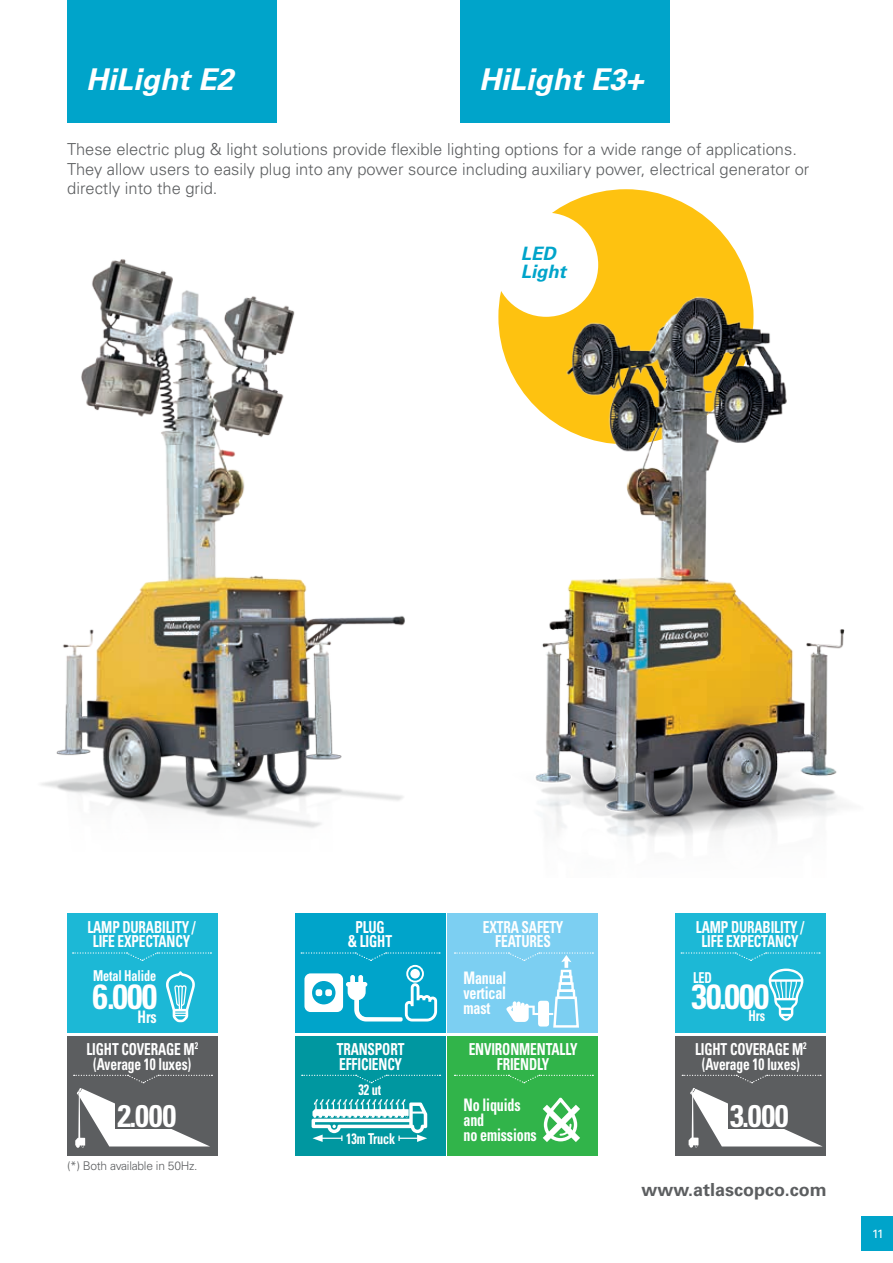
<style>
.page{position:relative;width:893px;height:1263px;background:#fff}
.page>*{position:absolute;margin:0;border:0;box-sizing:border-box;transform-origin:0 0}
.t1{font:700 condensed 34.95px "Univers LT Std";letter-spacing:-.02em;color:#fff}
.t2{font:700 condensed 31.2px "Univers LT Std";letter-spacing:-.01em;color:#fff}
.t3{font:italic 700 30px "Univers LT Std";color:#fff}
.t4{font:italic 700 18.45px/18.5px "Univers LT Std";color:#00a4ca}
.t5{font:700 18px "Univers LT Std";color:#5c5e60}
.t6{font:700 condensed 17.25px/14.9px "Univers LT Std";letter-spacing:-.01em;color:#fff;text-align:justify;scale:.81 1}
.t7{font:300 16.5px/19.5px "Univers LT Std";color:#5c5e60}
.t8{font:700 condensed 16.5px/14.9px "Univers LT Std";letter-spacing:-.01em;color:#fff;text-align:center;scale:.81 1}
.t9{font:700 condensed 15px "Univers LT Std";letter-spacing:-.01em;color:#fff;scale:.81 1}
.t10{font:300 12px "Univers LT Std";letter-spacing:-.02em;color:#5c5e60}
.t11{font:12px "Univers LT Std";color:#fff}
</style>
<div class="page">
<div style="left:498px;top:189px;width:255px;height:255px;background:#fec210;border-radius:50%"></div>
<img style="left:41px;top:259px;width:364px;height:569px">
<img style="left:498px;top:247px;width:348px;height:591px">
<div style="left:494px;top:213px;width:104px;height:104px;background:#fff;border-radius:50%"></div>
<div style="left:861px;top:1217px;width:32px;height:34px;background:#00a4ca"></div>
<div style="left:67px;top:0;width:210px;height:122px;background:#00a4ca"></div>
<div style="left:460px;top:0;width:210px;height:122px;background:#00a4ca"></div>
<div style="left:296px;top:1036px;width:150px;height:120px;background:#0097a0"></div>
<svg style="left:302px;top:1074px;width:139px;height:10px"></svg>
<svg style="left:312px;top:1099px;width:115px;height:43px"></svg>
<div style="left:676px;top:913px;width:150px;height:120px;background:#1cb8d6"></div>
<svg style="left:681px;top:952px;width:139px;height:9px"></svg>
<svg style="left:769px;top:968px;width:34px;height:53px"></svg>
<div style="left:67px;top:913px;width:150px;height:120px;background:#1cb8d6"></div>
<svg style="left:73px;top:952px;width:138px;height:9px"></svg>
<svg style="left:166px;top:971px;width:29px;height:51px"></svg>
<div style="left:67px;top:1036px;width:150px;height:120px;background:#5c5e60"></div>
<svg style="left:74px;top:1074px;width:138px;height:74px"></svg>
<div style="left:676px;top:1036px;width:150px;height:120px;background:#5c5e60"></div>
<svg style="left:682px;top:1074px;width:141px;height:73px"></svg>
<div style="left:448px;top:913px;width:150px;height:120px;background:#7ccff2"></div>
<div style="left:560px;top:970px;width:12px;height:8px;border:2px solid #fff"></div>
<svg style="left:454px;top:952px;width:139px;height:16px"></svg>
<div style="left:559px;top:976px;width:14px;height:9px;border:2px solid #fff"></div>
<div style="left:558px;top:982px;width:16px;height:10px;border:2px solid #fff"></div>
<div style="left:557px;top:989px;width:18px;height:10px;border:2px solid #fff"></div>
<svg style="left:506px;top:995px;width:73px;height:33px"></svg>
<div style="left:448px;top:1036px;width:150px;height:120px;background:#31b44a"></div>
<svg style="left:454px;top:1074px;width:139px;height:10px"></svg>
<svg style="left:543px;top:1097px;width:37px;height:45px"></svg>
<div style="left:296px;top:913px;width:150px;height:120px;background:#00a4ca"></div>
<svg style="left:301px;top:952px;width:139px;height:9px"></svg>
<svg style="left:304px;top:973px;width:133px;height:48px"></svg>
<div style="left:410px;top:969px;width:10px;height:9px;background:#fff;border-radius:50%"></div>
<div style="left:406px;top:965px;width:18px;height:18px;border:2px solid #fff;border-radius:50%"></div>
<h3 class="t3" style="left:86px;top:62px;width:148px">HiLight E2</h3>
<h3 class="t3" style="left:479px;top:62px;width:166px">HiLight E3+</h3>
<p class="t7" style="left:67px;top:140px;width:744px">These electric plug &amp; light solutions provide flexible lighting options for a wide range of applications.<br>They allow users to easily plug into any power source including auxiliary power, electrical generator or directly into the grid.</p>
<p class="t4" style="left:521px;top:244px;width:47px">LED<br>Light</p>
<p class="t8" style="left:87px;top:919px;width:135px">LAMP DURABILITY /<br>LIFE EXPECTANCY</p>
<p class="t9" style="left:93px;top:966px;width:79px">Metal Halide</p>
<h1 class="t1" style="left:93px;top:975px;width:66px">6.000<sub>Hrs</sub></h1>
<p class="t8" style="left:86px;top:1041px;width:139px">LIGHT COVERAGE M<sup>2 </sup>(Average 10 luxes)</p>
<h2 class="t2" style="left:118px;top:1097px;width:60px">2.000</h2>
<p class="t8" style="left:348px;top:919px;width:56px">PLUG<br>&amp; LIGHT</p>
<p class="t8" style="left:337px;top:1041px;width:85px;text-align:left">TRANSPORT<br>EFFICIENCY</p>
<p class="t9" style="left:358px;top:1080px;width:29px">32 ut</p>
<p class="t9" style="left:346px;top:1129px;width:62px">13m Truck</p>
<p class="t8" style="left:483px;top:919px;width:101px">EXTRA SAFETY<br>FEATURES</p>
<p class="t6" style="left:463px;top:971px;width:55px">Manual vertical mast</p>
<p class="t8" style="left:469px;top:1041px;width:136px">ENVIRONMENTALLY<br>FRIENDLY</p>
<p class="t6" style="left:463px;top:1098px;width:92px;text-align:left">No liquids and<br>no emissions</p>
<p class="t8" style="left:696px;top:919px;width:135px">LAMP DURABILITY /<br>LIFE EXPECTANCY</p>
<p class="t9" style="left:693px;top:968px;width:25px">LED</p>
<h1 class="t1" style="left:692px;top:975px;width:79px">30.000</h1>
<p class="t9" style="left:748px;top:1007px;width:22px">Hrs</p>
<p class="t8" style="left:695px;top:1041px;width:139px">LIGHT COVERAGE M<sup>2 </sup>(Average 10 luxes)</p>
<h2 class="t2" style="left:730px;top:1097px;width:60px">3.000</h2>
<p class="t10" style="left:67px;top:1158px;width:132px">(*) Both available in 50Hz.</p>
<p class="t5" style="left:641px;top:1179px;width:187px">www.atlascopco.com</p>
<p class="t11" style="left:872px;top:1227px;width:13px">11</p>
</div>
